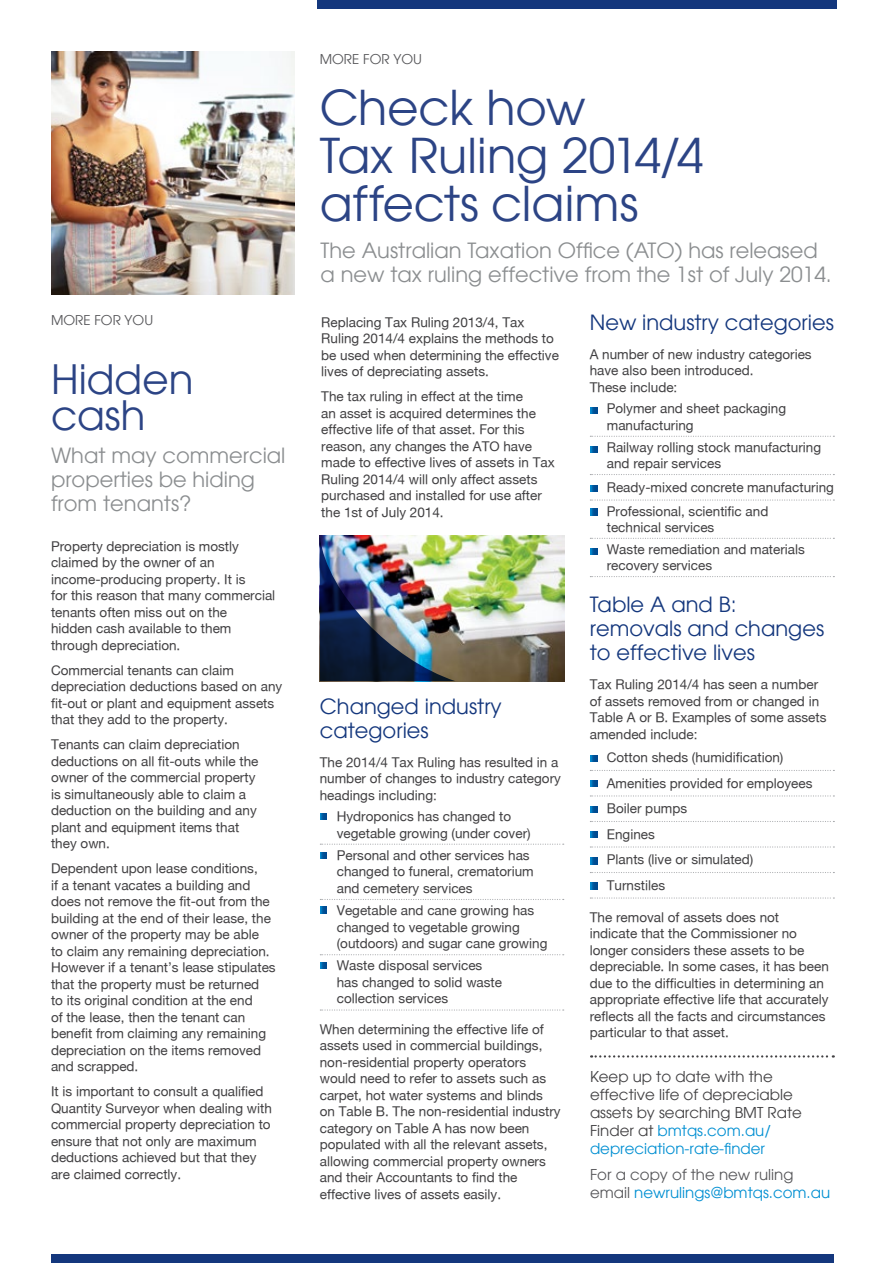
<style>
.page{position:relative;width:885px;height:1263px;background:#fff}
.page>*{position:absolute;margin:0;border:0;box-sizing:border-box;transform-origin:0 0}
.t1{font:48px/48px "Avant Garde LT";color:#2c4485}
.t2{font:40.5px/36px "Avant Garde LT";color:#2c4485}
.t3{font:21px/24px "Avant Garde LT";color:#8b8e90}
.t4{font:21px/24px "Avant Garde LT";color:#14377d}
.t5{font:15px/18px "Avant Garde LT";color:#414042}
.t6{font:15px/18px "Avant Garde LT";color:#565659}
.t7{font:13.5px/16.5px "Helvetica Neue Roman";color:#414042}
.t8{font:13.5px "Avant Garde LT";color:#565659}
.s1{color:#008fd2}
</style>
<div class="page">
<div style="left:318px;top:0;width:518px;height:9px;background:#14377d"></div>
<div style="left:51px;top:1254px;width:782px;height:9px;background:#14377d"></div>
<img style="left:320px;top:535px;width:244px;height:146px">
<img style="left:320px;top:538px;width:135px;height:143px">
<img style="left:51px;top:51px;width:244px;height:244px">
<svg style="left:590px;top:436px;width:244px;height:1px"></svg>
<svg style="left:590px;top:474px;width:244px;height:1px"></svg>
<svg style="left:590px;top:499px;width:244px;height:2px"></svg>
<svg style="left:590px;top:538px;width:244px;height:1px"></svg>
<svg style="left:590px;top:576px;width:244px;height:1px"></svg>
<svg style="left:590px;top:770px;width:244px;height:1px"></svg>
<svg style="left:590px;top:795px;width:244px;height:1px"></svg>
<svg style="left:590px;top:821px;width:244px;height:1px"></svg>
<svg style="left:590px;top:846px;width:244px;height:1px"></svg>
<svg style="left:590px;top:872px;width:244px;height:1px"></svg>
<svg style="left:590px;top:897px;width:244px;height:1px"></svg>
<svg style="left:320px;top:844px;width:243px;height:1px"></svg>
<svg style="left:320px;top:899px;width:243px;height:1px"></svg>
<svg style="left:320px;top:954px;width:243px;height:1px"></svg>
<svg style="left:320px;top:1009px;width:243px;height:1px"></svg>
<svg style="left:591px;top:1055px;width:242px;height:2px"></svg>
<svg style="left:320px;top:813px;width:6px;height:7px"></svg>
<svg style="left:320px;top:852px;width:6px;height:7px"></svg>
<svg style="left:320px;top:907px;width:7px;height:6px"></svg>
<svg style="left:320px;top:962px;width:7px;height:7px"></svg>
<svg style="left:590px;top:407px;width:7px;height:6px"></svg>
<svg style="left:590px;top:446px;width:7px;height:6px"></svg>
<svg style="left:590px;top:485px;width:7px;height:7px"></svg>
<svg style="left:590px;top:548px;width:7px;height:7px"></svg>
<svg style="left:590px;top:509px;width:7px;height:6px"></svg>
<svg style="left:590px;top:755px;width:7px;height:6px"></svg>
<svg style="left:590px;top:780px;width:7px;height:6px"></svg>
<svg style="left:590px;top:806px;width:7px;height:7px"></svg>
<svg style="left:590px;top:831px;width:7px;height:7px"></svg>
<svg style="left:590px;top:858px;width:7px;height:6px"></svg>
<svg style="left:590px;top:883px;width:7px;height:6px"></svg>
<p class="t8" style="left:51px;top:312px;width:104px">MORE FOR YOU</p>
<h2 class="t2" style="left:51px;top:362px;width:144px">Hidden cash</h2>
<h3 class="t3" style="left:51px;top:443px;width:236px">What may commercial properties be hiding from tenants?</h3>
<p class="t7" style="left:51px;top:538px;width:226px">Property depreciation is mostly claimed by the owner of an income-producing property. It is<br>for this reason that many commercial tenants often miss out on the<br>hidden cash available to them through depreciation.</p>
<p class="t7" style="left:51px;top:662px;width:233px">Commercial tenants can claim depreciation deductions based on any fit-out or plant and equipment assets that they add to the property.</p>
<p class="t7" style="left:51px;top:736px;width:209px">Tenants can claim depreciation deductions on all fit-outs while the owner of the commercial property is simultaneously able to claim a deduction on the building and any plant and equipment items that they own.</p>
<p class="t7" style="left:51px;top:860px;width:226px">Dependent upon lease conditions,<br>if a tenant vacates a building and does not remove the fit-out from the building at the end of their lease, the owner of the property may be able<br>to claim any remaining depreciation.<br>However if a tenant’s lease stipulates that the property must be returned<br>to its original condition at the end<br>of the lease, then the tenant can benefit from claiming any remaining depreciation on the items removed and scrapped.</p>
<p class="t7" style="left:51px;top:1083px;width:222px">It is important to consult a qualified Quantity Surveyor when dealing with commercial property depreciation to ensure that not only are maximum deductions achieved but that they are claimed correctly.</p>
<p class="t8" style="left:320px;top:51px;width:104px">MORE FOR YOU</p>
<h1 class="t1" style="left:320px;top:83px;width:385px">Check how<br>Tax Ruling 2014/4 affects claims</h1>
<h3 class="t3" style="left:320px;top:239px;width:512px">The Australian Taxation Office (ATO) has released a new tax ruling effective from the 1st of July 2014.</h3>
<h3 class="t4" style="left:589px;top:310px;width:245px">New industry categories</h3>
<p class="t7" style="left:589px;top:346px;width:223px">A number of new industry categories have also been introduced.<br>These include:</p>
<p class="t7" style="left:606px;top:400px;width:181px">Polymer and sheet packaging manufacturing</p>
<p class="t7" style="left:606px;top:438px;width:216px">Railway rolling stock manufacturing and repair services</p>
<p class="t7" style="left:606px;top:475px;width:228px;line-height:23.7px">Ready-mixed concrete manufacturing<br>Professional, scientific and</p>
<p class="t7" style="left:606px;top:516px;width:200px;line-height:21.8px">technical services<br>Waste remediation and materials</p>
<p class="t7" style="left:606px;top:557px;width:107px">recovery services</p>
<h3 class="t4" style="left:589px;top:592px;width:236px">Table A and B: removals and changes to effective lives</h3>
<p class="t7" style="left:589px;top:676px;width:238px">Tax Ruling 2014/4 has seen a number of assets removed from or changed in<br>Table A or B. Examples of some assets amended include:</p>
<p class="t7" style="left:606px;top:744px;width:207px;line-height:25.5px">Cotton sheds (humidification)<br>Amenities provided for employees<br>Boiler pumps<br>Engines<br>Plants (live or simulated)<br>Turnstiles</p>
<p class="t7" style="left:589px;top:909px;width:241px">The removal of assets does not indicate that the Commissioner no longer considers these assets to be depreciable. In some cases, it has been due to the difficulties in determining an appropriate effective life that accurately reflects all the facts and circumstances particular to that asset.</p>
<p class="t7" style="left:321px;top:314px;width:239px">Replacing Tax Ruling 2013/4, Tax Ruling 2014/4 explains the methods to be used when determining the effective lives of depreciating assets.</p>
<p class="t7" style="left:321px;top:388px;width:235px">The tax ruling in effect at the time<br>an asset is acquired determines the effective life of that asset. For this reason, any changes the ATO have made to effective lives of assets in Tax Ruling 2014/4 will only affect assets purchased and installed for use after the 1st of July 2014.</p>
<h3 class="t4" style="left:320px;top:694px;width:184px">Changed industry categories</h3>
<p class="t7" style="left:320px;top:754px;width:243px">The 2014/4 Tax Ruling has resulted in a number of changes to industry category headings including:</p>
<p class="t7" style="left:337px;top:808px;width:195px">Hydroponics has changed to vegetable growing (under cover)</p>
<p class="t7" style="left:337px;top:847px;width:198px">Personal and other services has changed to funeral, crematorium and cemetery services</p>
<p class="t7" style="left:337px;top:902px;width:212px">Vegetable and cane growing has changed to vegetable growing (outdoors) and sugar cane growing</p>
<p class="t7" style="left:337px;top:957px;width:167px">Waste disposal services has changed to solid waste collection services</p>
<p class="t7" style="left:320px;top:1020px;width:242px">When determining the effective life of assets used in commercial buildings, non-residential property operators would need to refer to assets such as carpet, hot water systems and blinds on Table B. The non-residential industry category on Table A has now been populated with all the relevant assets, allowing commercial property owners and their Accountants to find the effective lives of assets easily.</p>
<p class="t5" style="left:590px;top:1067px;width:213px">Keep up to date with the effective life of depreciable assets by searching BMT Rate<br>Finder at <span class="s1">bmtqs.com.au/ depreciation-rate-finder</span></p>
<p class="t6" style="left:590px;top:1166px;width:242px">For a copy of the new ruling email <span class="s1">newrulings@bmtqs.com.au</span></p>
</div>
